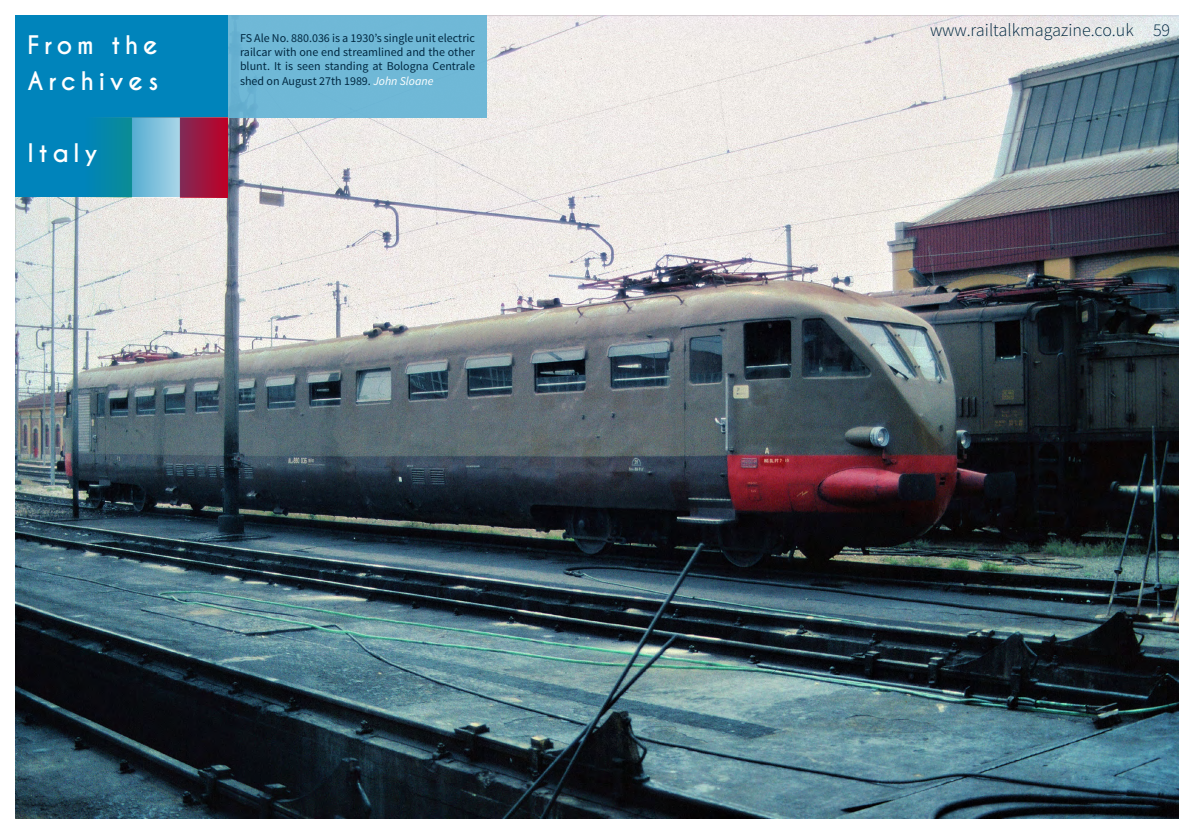
<style>
.page{position:relative;width:1194px;height:834px;background:#fff}
.page>*{position:absolute;margin:0;border:0;box-sizing:border-box;transform-origin:0 0}
.t1{font:700 24px/36px "Caviar Dreams";letter-spacing:.2em;color:#fff}
.t2{font:300 18px "Source Sans Pro";color:#002841}
.t3{font:12px/14.4px "Source Sans Pro";color:#002841;text-align:justify}
.s1{font-style:italic;color:#fff}
</style>
<div class="page">
<img style="left:15px;top:15px;width:1164px;height:804px">
<div style="left:228px;top:15px;width:260px;height:103px;background:#6fb8d6"></div>
<div style="left:15px;top:15px;width:213px;height:103px;background:#0084bb"></div>
<div style="left:15px;top:118px;width:213px;height:80px;background:#0084bb"></div>
<img style="left:85px;top:118px;width:142px;height:80px">
<h1 class="t1" style="left:28px;top:28px;width:132px">From the<br>Archives</h1>
<h1 class="t1" style="left:28px;top:136px;width:72px">Italy</h1>
<p class="t3" style="left:240px;top:31px;width:237px">FS Ale No. 880.036 is a 1930’s single unit electric railcar with one end streamlined and the other blunt. It is seen standing at Bologna Centrale shed on August 27th 1989. <span class="s1">John Sloane</span></p>
<h2 class="t2" style="left:930px;top:19px;width:242px">www.railtalkmagazine.co.uk 59</h2>
</div>
